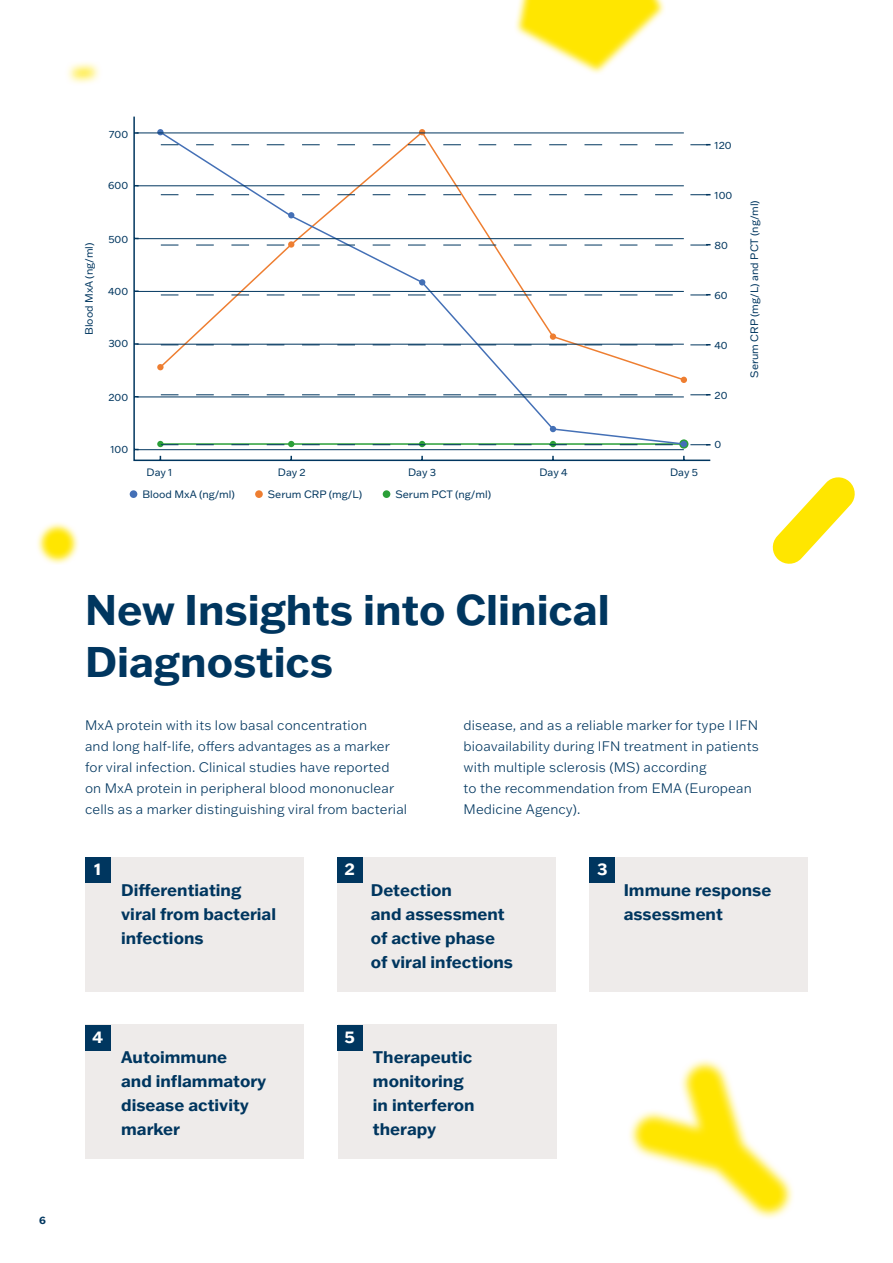
<style>
.page{position:relative;width:893px;height:1263px;background:#fff}
.page>*{position:absolute;margin:0;border:0;box-sizing:border-box;transform-origin:0 0}
.t1{font:700 42px/52.5px "Franklin Gothic ATF";color:#00365f}
.t2{font:700 16.5px/24px "Franklin Gothic ATF";color:#00365f}
.t3{font:700 16.5px "Franklin Gothic ATF";color:#fff}
.t4{font:300 13.5px/21px "Franklin Gothic ATF";letter-spacing:.01em;color:#00365f}
.t5{font:10.5px "Franklin Gothic ATF";color:#00365f}
.t6{font:700 10.5px "Franklin Gothic ATF";color:#00365f}
</style>
<div class="page">
<svg style="left:772px;top:477px;width:83px;height:87px"></svg>
<svg style="left:67px;top:62px;width:33px;height:22px"></svg>
<svg style="left:73px;top:69px;width:21px;height:7px"></svg>
<svg style="left:515px;top:0;width:150px;height:74px"></svg>
<svg style="left:520px;top:0;width:140px;height:69px"></svg>
<svg style="left:629px;top:1059px;width:164px;height:160px"></svg>
<svg style="left:634px;top:1064px;width:154px;height:149px"></svg>
<svg style="left:37px;top:522px;width:42px;height:42px"></svg>
<svg style="left:43px;top:527px;width:30px;height:31px"></svg>
<div style="left:85px;top:857px;width:218px;height:134px;background:#eeebea"></div>
<div style="left:85px;top:1025px;width:218px;height:134px;background:#eeebea"></div>
<div style="left:338px;top:1025px;width:218px;height:134px;background:#eeebea"></div>
<div style="left:338px;top:857px;width:218px;height:135px;background:#eeebea"></div>
<div style="left:590px;top:857px;width:218px;height:135px;background:#eeebea"></div>
<div style="left:85px;top:857px;width:26px;height:25px;background:#00365f"></div>
<div style="left:337px;top:857px;width:25px;height:25px;background:#00365f"></div>
<div style="left:337px;top:1025px;width:25px;height:25px;background:#00365f"></div>
<div style="left:85px;top:1025px;width:26px;height:25px;background:#00365f"></div>
<div style="left:590px;top:857px;width:25px;height:25px;background:#00365f"></div>
<div style="left:130px;top:490px;width:7px;height:8px;background:#4470b6;border-radius:50%"></div>
<div style="left:255px;top:490px;width:8px;height:8px;background:#ee7e31;border-radius:50%"></div>
<div style="left:383px;top:490px;width:7px;height:8px;background:#2b9f38;border-radius:50%"></div>
<svg style="left:133px;top:116px;width:578px;height:346px"></svg>
<svg style="left:685px;top:377px;width:2px;height:6px"></svg>
<svg style="left:679px;top:439px;width:9px;height:10px"></svg>
<svg style="left:158px;top:130px;width:527px;height:316px"></svg>
<svg style="left:161px;top:441px;width:547px;height:6px"></svg>
<svg style="left:161px;top:395px;width:547px;height:1px"></svg>
<svg style="left:161px;top:345px;width:547px;height:1px"></svg>
<svg style="left:161px;top:295px;width:547px;height:1px"></svg>
<svg style="left:161px;top:245px;width:547px;height:1px"></svg>
<svg style="left:161px;top:194px;width:547px;height:1px"></svg>
<svg style="left:161px;top:144px;width:547px;height:1px"></svg>
<hr style="left:137px;top:449px;width:547px;height:1px;background:#00365f">
<hr style="left:137px;top:397px;width:547px;height:1px;background:#00365f">
<hr style="left:137px;top:344px;width:547px;height:1px;background:#00365f">
<hr style="left:137px;top:291px;width:547px;height:1px;background:#00365f">
<hr style="left:137px;top:238px;width:547px;height:1px;background:#00365f">
<hr style="left:137px;top:186px;width:547px;height:1px;background:#00365f">
<hr style="left:137px;top:133px;width:547px;height:1px;background:#00365f">
<p class="t6" style="left:39px;top:1213px;width:8px">6</p>
<p class="t5" style="left:109px;top:127px;width:21px">700</p>
<p class="t5" style="left:108px;top:178px;width:21px">600</p>
<p class="t5" style="left:82px;top:335px;width:94px;rotate:-90deg">Blood MxA (ng/ml)</p>
<p class="t5" style="left:108px;top:232px;width:21px">500</p>
<p class="t5" style="left:108px;top:284px;width:21px">400</p>
<p class="t5" style="left:108px;top:336px;width:21px">300</p>
<p class="t5" style="left:109px;top:390px;width:21px">200</p>
<p class="t5" style="left:110px;top:442px;width:19px">100</p>
<p class="t5" style="left:147px;top:465px;width:27px">Day 1</p>
<p class="t5" style="left:278px;top:465px;width:29px">Day 2</p>
<p class="t5" style="left:408px;top:465px;width:30px">Day 3</p>
<p class="t5" style="left:539px;top:465px;width:30px">Day 4</p>
<p class="t5" style="left:670px;top:465px;width:29px">Day 5</p>
<p class="t5" style="left:142px;top:487px;width:94px">Blood MxA (ng/ml)</p>
<p class="t5" style="left:268px;top:487px;width:96px">Serum CRP (mg/L)</p>
<p class="t5" style="left:395px;top:487px;width:97px">Serum PCT (ng/ml)</p>
<p class="t5" style="left:715px;top:138px;width:19px">120</p>
<p class="t5" style="left:715px;top:188px;width:19px">100</p>
<p class="t5" style="left:715px;top:238px;width:15px">80</p>
<p class="t5" style="left:715px;top:288px;width:15px">60</p>
<p class="t5" style="left:715px;top:338px;width:15px">40</p>
<p class="t5" style="left:715px;top:388px;width:14px">20</p>
<p class="t5" style="left:715px;top:437px;width:8px">0</p>
<p class="t5" style="left:747px;top:378px;width:179px;rotate:-90deg">Serum CRP (mg/L) and PCT (ng/ml)</p>
<h1 class="t1" style="left:85px;top:582px;width:526px">New Insights into Clinical<br>Diagnostics</h1>
<p class="t4" style="left:85px;top:714px;width:324px">MxA protein with its low basal concentration<br>and long half-life, offers advantages as a marker for viral infection. Clinical studies have reported on MxA protein in peripheral blood mononuclear cells as a marker distinguishing viral from bacterial</p>
<p class="t4" style="left:463px;top:714px;width:297px">disease, and as a reliable marker for type I IFN bioavailability during IFN treatment in patients with multiple sclerosis (MS) according<br>to the recommendation from EMA (European Medicine Agency).</p>
<p class="t3" style="left:94px;top:858px;width:8px">1</p>
<p class="t3" style="left:344px;top:858px;width:12px">2</p>
<p class="t2" style="left:121px;top:877px;width:156px">Differentiating viral from bacterial infections</p>
<p class="t2" style="left:371px;top:877px;width:144px">Detection<br>and assessment of active phase of viral infections</p>
<p class="t3" style="left:92px;top:1026px;width:12px">4</p>
<p class="t3" style="left:344px;top:1026px;width:12px">5</p>
<p class="t2" style="left:121px;top:1044px;width:147px">Autoimmune<br>and inflammatory disease activity marker</p>
<p class="t2" style="left:373px;top:1044px;width:103px">Therapeutic monitoring in interferon therapy</p>
<p class="t3" style="left:597px;top:858px;width:12px">3</p>
<p class="t2" style="left:624px;top:877px;width:149px">Immune response assessment</p>
</div>
